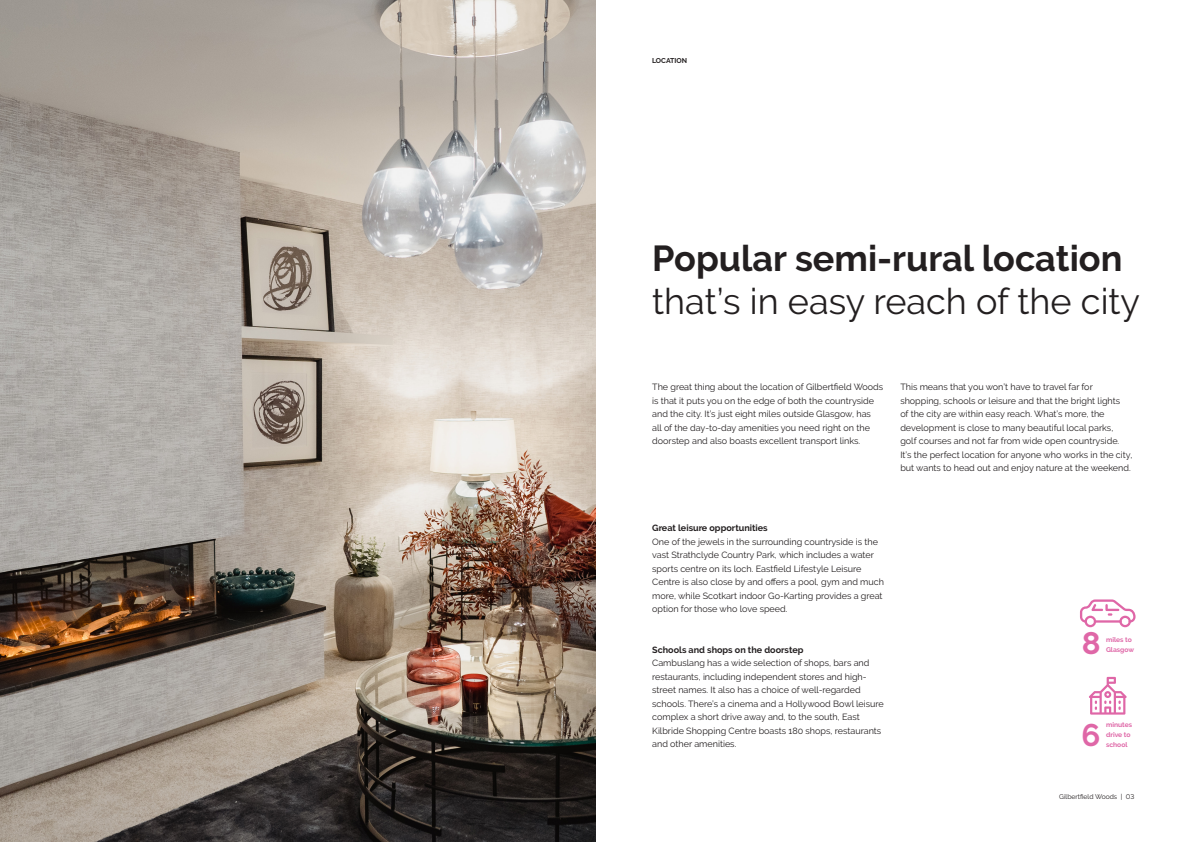
<style>
.page{position:relative;width:1191px;height:842px;background:#fff}
.page>*{position:absolute;margin:0;border:0;box-sizing:border-box;transform-origin:0 0}
.t1{font:36px "Raleway";color:#231f20}
.t2{font:700 36px "Raleway";color:#231f20}
.t3{font:700 31.2px "Raleway";color:#df67a7}
.t4{font:9px/13.5px "Raleway";color:#231f20}
.t5{font:700 9px "Raleway";color:#231f20}
.t6{font:700 7px "Raleway";color:#231f20}
.t7{font:700 6.8px/10.1px "Raleway";color:#df67a7}
.t8{font:6.8px "Raleway";color:#231f20}
</style>
<div class="page">
<img style="left:0;top:0;width:595px;height:842px">
<svg style="left:1080px;top:599px;width:55px;height:28px"></svg>
<svg style="left:1089px;top:677px;width:37px;height:38px"></svg>
<p class="t6" style="left:652px;top:57px;width:36px">LOCATION</p>
<p class="t2" style="left:652px;top:237px;width:472px">Popular semi-rural location</p>
<p class="t1" style="left:652px;top:280px;width:489px">that’s in easy reach of the city</p>
<p class="t4" style="left:652px;top:380px;width:232px">The great thing about the location of Gilbertfield Woods is that it puts you on the edge of both the countryside and the city. It’s just eight miles outside Glasgow, has<br>all of the day-to-day amenities you need right on the doorstep and also boasts excellent transport links.</p>
<p class="t4" style="left:900px;top:380px;width:233px">This means that you won’t have to travel far for shopping, schools or leisure and that the bright lights<br>of the city are within easy reach. What’s more, the development is close to many beautiful local parks,<br>golf courses and not far from wide open countryside.<br>It’s the perfect location for anyone who works in the city, but wants to head out and enjoy nature at the weekend.</p>
<p class="t5" style="left:652px;top:523px;width:117px">Great leisure opportunities</p>
<p class="t4" style="left:652px;top:535px;width:233px">One of the jewels in the surrounding countryside is the vast Strathclyde Country Park, which includes a water sports centre on its loch. Eastfield Lifestyle Leisure Centre is also close by and offers a pool, gym and much more, while Scotkart indoor Go-Karting provides a great option for those who love speed.</p>
<p class="t5" style="left:652px;top:645px;width:153px">Schools and shops on the doorstep</p>
<p class="t4" style="left:652px;top:656px;width:233px">Cambuslang has a wide selection of shops, bars and restaurants, including independent stores and high&shy;street names. It also has a choice of well-regarded schools. There’s a cinema and a Hollywood Bowl leisure complex a short drive away and, to the south, East Kilbride Shopping Centre boasts 180 shops, restaurants and other amenities.</p>
<p class="t3" style="left:1081px;top:626px;width:20px">8</p>
<p class="t7" style="left:1106px;top:634px;width:27px">miles to</p>
<p class="t7" style="left:1106px;top:644px;width:30px">Glasgow</p>
<p class="t7" style="left:1106px;top:720px;width:28px">minutes drive to</p>
<p class="t3" style="left:1081px;top:717px;width:20px">6</p>
<p class="t7" style="left:1106px;top:740px;width:23px">school</p>
<p class="t8" style="left:1059px;top:793px;width:76px">Gilbertfield Woods | 03</p>
</div>
